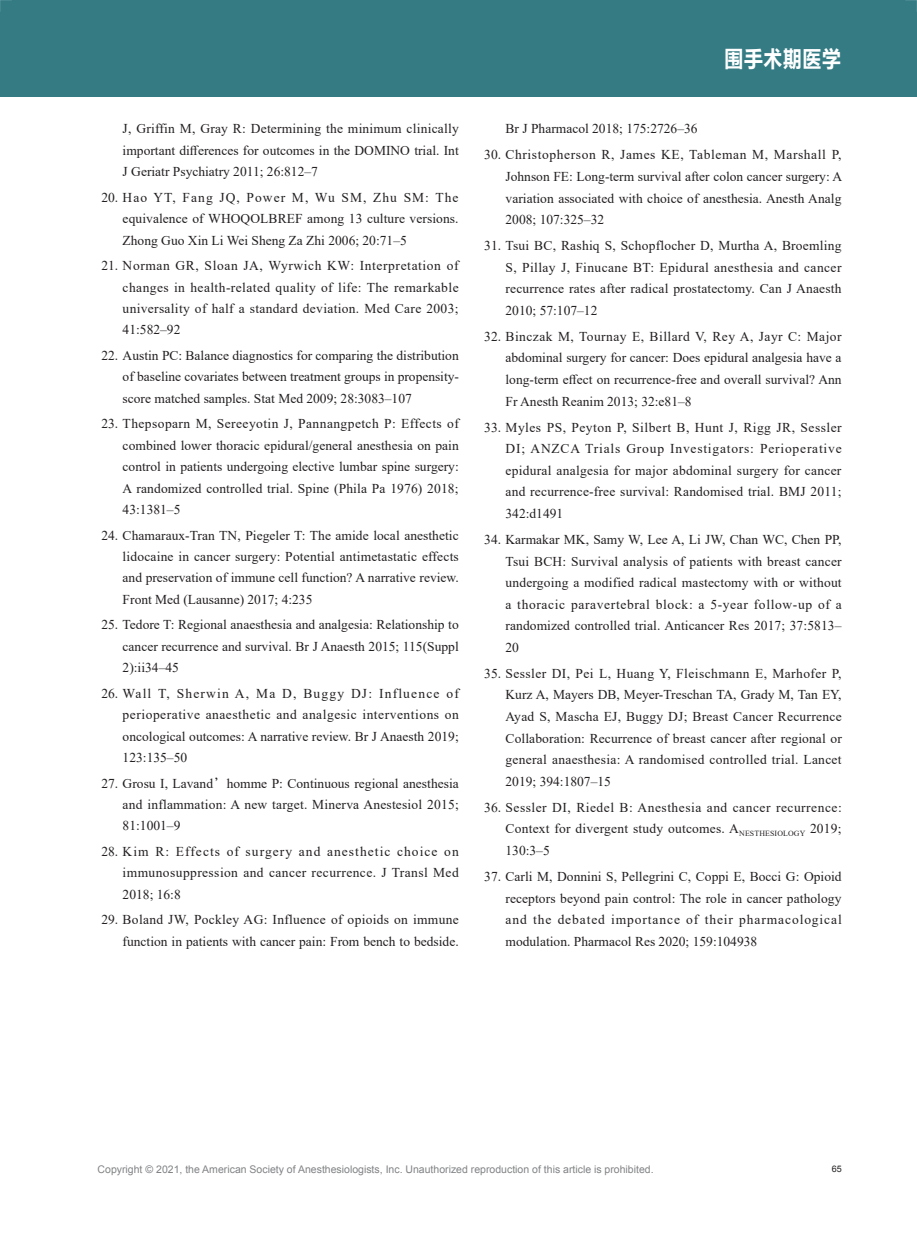
<style>
.page{position:relative;width:917px;height:1236px;background:#fff}
.page>*{position:absolute;margin:0;border:0;box-sizing:border-box;transform-origin:0 0}
.t1{font:23.4px "FZLTCHJW GB1 0";color:#fff;scale:.83 1}
.t2{font:13.5px/21.6px "Times New Roman";color:#231f20;text-align:justify}
.t3{font:10.5px "Arial";color:#808285}
.t4{font:9px "Arial";color:#231f20}
.s1{font-family:"FZSSK GBK1 0"}
</style>
<div class="page">
<div style="left:0;top:0;width:12px;height:97px;background:#347b84"></div>
<div style="left:12px;top:0;width:904px;height:97px;background:#347b84"></div>
<svg style="left:0;top:0;width:12px;height:12px"></svg>
<svg style="left:905px;top:0;width:12px;height:13px"></svg>
<p class="t2" style="left:123px;top:118px;width:337px">J, Griffin M, Gray R: Determining the minimum clinically important differences for outcomes in the DOMINO trial. Int J Geriatr Psychiatry 2011; 26:812–7</p>
<p class="t2" style="left:123px;top:186px;width:337px;text-indent:-21px">20. Hao YT, Fang JQ, Power M, Wu SM, Zhu SM: The equivalence of WHOQOLBREF among 13 culture versions.<br>Zhong Guo Xin Li Wei Sheng Za Zhi 2006; 20:71–5</p>
<p class="t2" style="left:123px;top:255px;width:337px;text-indent:-21px">21. Norman GR, Sloan JA, Wyrwich KW: Interpretation of changes in health-related quality of life: The remarkable universality of half a standard deviation. Med Care 2003; 41:582–92</p>
<p class="t2" style="left:123px;top:344px;width:338px;text-indent:-21px">22. Austin PC: Balance diagnostics for comparing the distribution of baseline covariates between treatment groups in propensity&shy;score matched samples. Stat Med 2009; 28:3083–107</p>
<p class="t2" style="left:123px;top:413px;width:338px;text-indent:-21px">23. Thepsoparn M, Sereeyotin J, Pannangpetch P: Effects of combined lower thoracic epidural/general anesthesia on pain control in patients undergoing elective lumbar spine surgery:<br>A randomized controlled trial. Spine (Phila Pa 1976) 2018; 43:1381–5</p>
<p class="t2" style="left:123px;top:524px;width:338px;text-indent:-21px">24. Chamaraux-Tran TN, Piegeler T: The amide local anesthetic lidocaine in cancer surgery: Potential antimetastatic effects and preservation of immune cell function? A narrative review.<br>Front Med (Lausanne) 2017; 4:235</p>
<p class="t2" style="left:123px;top:614px;width:337px;text-indent:-21px">25. Tedore T: Regional anaesthesia and analgesia: Relationship to cancer recurrence and survival. Br J Anaesth 2015; 115(Suppl 2):ii34–45</p>
<p class="t2" style="left:123px;top:682px;width:338px;text-indent:-21px">26. Wall T, Sherwin A, Ma D, Buggy DJ: Influence of perioperative anaesthetic and analgesic interventions on oncological outcomes: A narrative review. Br J Anaesth 2019; 123:135–50</p>
<p class="t2" style="left:123px;top:772px;width:337px;text-indent:-21px">27. Grosu I, Lavand<span class="s1">’</span>homme P: Continuous regional anesthesia and inflammation: A new target. Minerva Anestesiol 2015; 81:1001–9</p>
<p class="t2" style="left:123px;top:840px;width:337px;text-indent:-21px">28. Kim R: Effects of surgery and anesthetic choice on immunosuppression and cancer recurrence. J Transl Med 2018; 16:8</p>
<p class="t2" style="left:101px;top:908px;width:359px;text-align:right">29. Boland JW, Pockley AG: Influence of opioids on immune function in patients with cancer pain: From bench to bedside.</p>
<h1 class="t1" style="left:724px;top:46px;width:142px">围手术期医学</h1>
<p class="t2" style="left:505px;top:118px;width:193px">Br J Pharmacol 2018; 175:2726–36</p>
<p class="t2" style="left:505px;top:143px;width:338px;text-indent:-21px">30. Christopherson R, James KE, Tableman M, Marshall P, Johnson FE: Long-term survival after colon cancer surgery: A variation associated with choice of anesthesia. Anesth Analg 2008; 107:325–32</p>
<p class="t2" style="left:505px;top:234px;width:337px;text-indent:-21px">31. Tsui BC, Rashiq S, Schopflocher D, Murtha A, Broemling S, Pillay J, Finucane BT: Epidural anesthesia and cancer recurrence rates after radical prostatectomy. Can J Anaesth 2010; 57:107–12</p>
<p class="t2" style="left:505px;top:325px;width:337px;text-indent:-21px">32. Binczak M, Tournay E, Billard V, Rey A, Jayr C: Major abdominal surgery for cancer: Does epidural analgesia have a long-term effect on recurrence-free and overall survival? Ann Fr Anesth Reanim 2013; 32:e81–8</p>
<p class="t2" style="left:505px;top:416px;width:338px;text-indent:-21px">33. Myles PS, Peyton P, Silbert B, Hunt J, Rigg JR, Sessler DI; ANZCA Trials Group Investigators: Perioperative epidural analgesia for major abdominal surgery for cancer and recurrence-free survival: Randomised trial. BMJ 2011; 342:d1491</p>
<p class="t2" style="left:505px;top:528px;width:337px;text-indent:-21px">34. Karmakar MK, Samy W, Lee A, Li JW, Chan WC, Chen PP, Tsui BCH: Survival analysis of patients with breast cancer undergoing a modified radical mastectomy with or without a thoracic paravertebral block: a 5-year follow-up of a randomized controlled trial. Anticancer Res 2017; 37:5813– 20</p>
<p class="t2" style="left:505px;top:662px;width:338px;text-indent:-21px">35. Sessler DI, Pei L, Huang Y, Fleischmann E, Marhofer P, Kurz A, Mayers DB, Meyer-Treschan TA, Grady M, Tan EY, Ayad S, Mascha EJ, Buggy DJ; Breast Cancer Recurrence Collaboration: Recurrence of breast cancer after regional or general anaesthesia: A randomised controlled trial. Lancet 2019; 394:1807–15</p>
<p class="t2" style="left:505px;top:796px;width:338px;text-indent:-21px">36. Sessler DI, Riedel B: Anesthesia and cancer recurrence:<br>Context for divergent study outcomes. A<sub>NESTHESIOLOGY</sub> 2019; 130:3–5</p>
<p class="t2" style="left:505px;top:865px;width:338px;text-indent:-21px">37. Carli M, Donnini S, Pellegrini C, Coppi E, Bocci G: Opioid receptors beyond pain control: The role in cancer pathology and the debated importance of their pharmacological modulation. Pharmacol Res 2020; 159:104938</p>
<p class="t3" style="left:98px;top:1162px;width:557px">Copyright © 2021, the American Society of Anesthesiologists, Inc. Unauthorized reproduction of this article is prohibited.</p>
<p class="t4" style="left:831px;top:1162px;width:12px">65</p>
</div>
